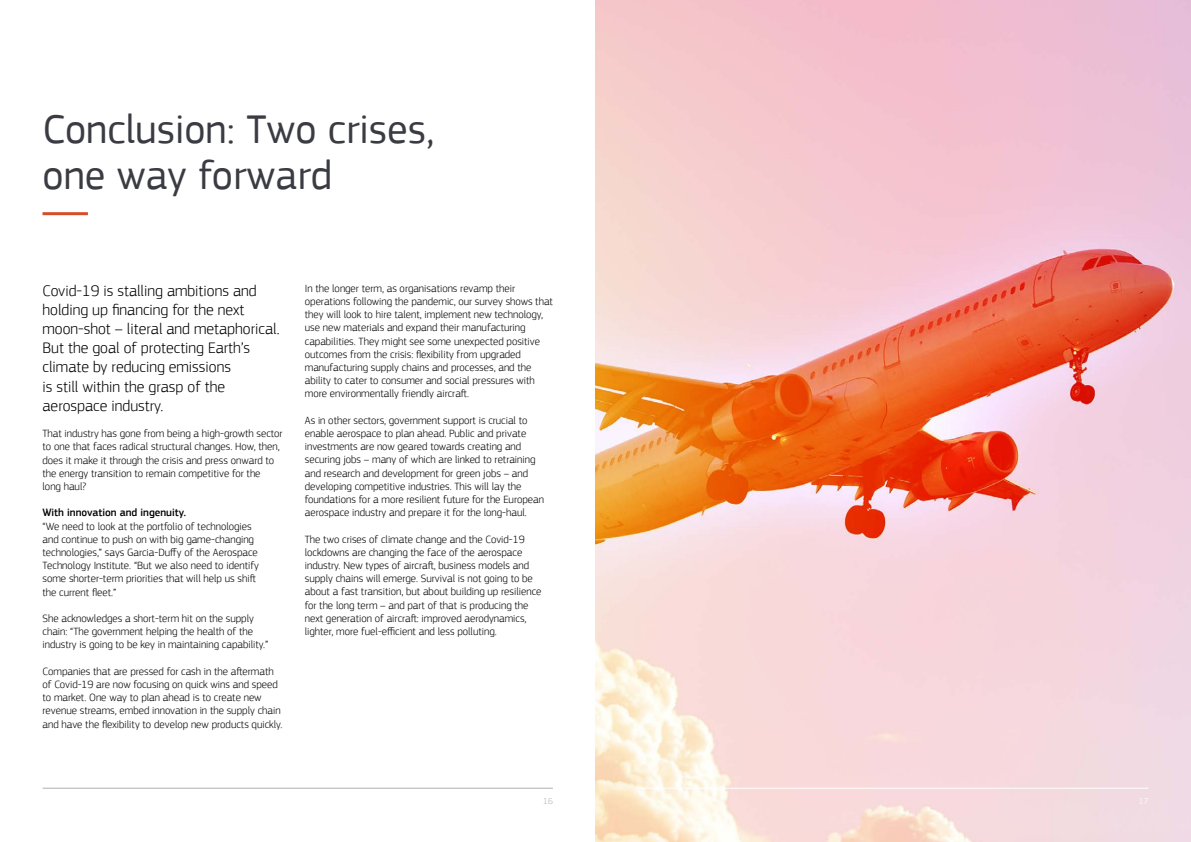
<style>
.page{position:relative;width:1191px;height:842px;background:#fff}
.page>*{position:absolute;margin:0;border:0;box-sizing:border-box;transform-origin:0 0}
.t1{font:42px/46px "PF Square Sans Pro";color:#3b3c43}
.t2{font:300 16px/19.2px "PF Square Sans Pro";color:#000}
.t3{font:300 11px/13.2px "PF Square Sans Pro";color:#000}
.t4{font:500 11px "PF Square Sans Pro";color:#000}
.t5{font:300 9px "PF Square Sans Pro";color:#b1b2b4}
.t6{font:300 9px "PF Square Sans Pro";color:#fff}
</style>
<div class="page">
<img style="left:595px;top:0;width:596px;height:842px">
<hr style="left:43px;top:788px;width:510px;height:1px;background:#b1b2b4">
<hr style="left:43px;top:212px;width:45px;height:3px;background:#d44e29">
<hr style="left:638px;top:788px;width:510px;height:1px;background:#fff">
<h1 class="t1" style="left:43px;top:106px;width:393px">Conclusion: Two crises, one way forward</h1>
<h2 class="t2" style="left:43px;top:280px;width:239px">Covid-19 is stalling ambitions and holding up financing for the next moon-shot – literal and metaphorical.<br>But the goal of protecting Earth’s climate by reducing emissions<br>is still within the grasp of the aerospace industry.</h2>
<p class="t3" style="left:43px;top:427px;width:242px">That industry has gone from being a high-growth sector to one that faces radical structural changes. How, then, does it make it through the crisis and press onward to the energy transition to remain competitive for the<br>long haul?</p>
<p class="t4" style="left:43px;top:506px;width:145px">With innovation and ingenuity.</p>
<p class="t3" style="left:43px;top:519px;width:218px">“We need to look at the portfolio of technologies and continue to push on with big game-changing technologies,” says Garcia-Duffy of the Aerospace Technology Institute. “But we also need to identify some shorter-term priorities that will help us shift the current fleet.”</p>
<p class="t3" style="left:43px;top:612px;width:227px">She acknowledges a short-term hit on the supply chain: “The government helping the health of the industry is going to be key in maintaining capability.”</p>
<p class="t3" style="left:43px;top:664px;width:242px">Companies that are pressed for cash in the aftermath of Covid-19 are now focusing on quick wins and speed to market. One way to plan ahead is to create new revenue streams, embed innovation in the supply chain and have the flexibility to develop new products quickly.</p>
<p class="t3" style="left:305px;top:281px;width:250px">In the longer term, as organisations revamp their operations following the pandemic, our survey shows that they will look to hire talent, implement new technology, use new materials and expand their manufacturing capabilities. They might see some unexpected positive outcomes from the crisis: flexibility from upgraded manufacturing supply chains and processes, and the ability to cater to consumer and social pressures with more environmentally friendly aircraft.</p>
<p class="t3" style="left:305px;top:413px;width:241px">As in other sectors, government support is crucial to enable aerospace to plan ahead. Public and private investments are now geared towards creating and securing jobs – many of which are linked to retraining and research and development for green jobs – and developing competitive industries. This will lay the foundations for a more resilient future for the European aerospace industry and prepare it for the long-haul.</p>
<p class="t3" style="left:305px;top:532px;width:238px">The two crises of climate change and the Covid-19 lockdowns are changing the face of the aerospace industry. New types of aircraft, business models and supply chains will emerge. Survival is not going to be about a fast transition, but about building up resilience for the long term – and part of that is producing the next generation of aircraft: improved aerodynamics, lighter, more fuel-efficient and less polluting.</p>
<p class="t5" style="left:543px;top:795px;width:11px">16</p>
<p class="t6" style="left:1138px;top:795px;width:11px">17</p>
</div>
